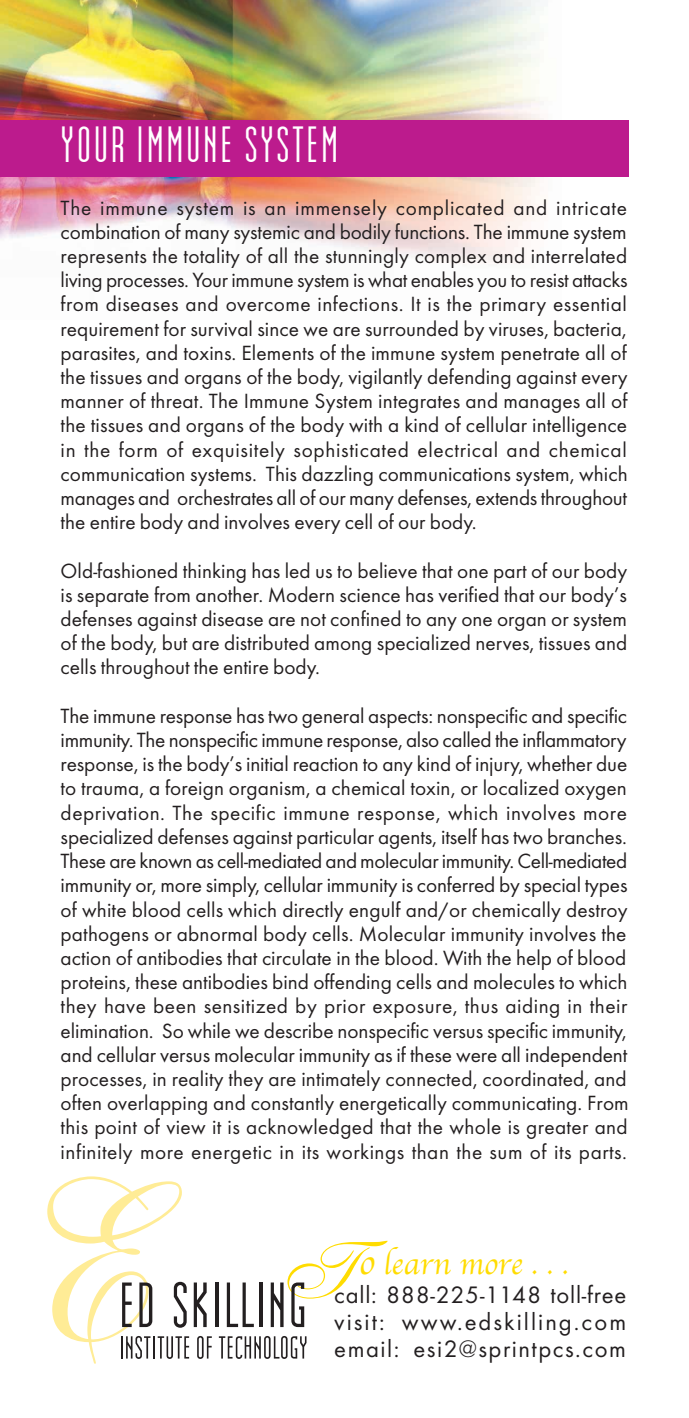
<style>
.page{position:relative;width:689px;height:1418px;background:#fff}
.page>*{position:absolute;margin:0;border:0;box-sizing:border-box;transform-origin:0 0}
.t1{font:225px "Shelley Allegro Script";color:#ffec96}
.t2{font:81px "Shelley Allegro Script";color:#ffdc01}
.t3{font:49.5px "Institution";letter-spacing:.03em;color:#fff}
.t4{font:31.5px "Apple Chancery";color:#ffdc01}
.t5{font:24.75px/27px "Futura";letter-spacing:.06em;color:#231f20;text-align:justify}
.t6{font:21.38px/24.3px "Futura";color:#231f20;text-align:justify}
.s1{font-size:36px}
</style>
<div class="page">
<img style="left:0;top:0;width:544px;height:262px">
<div style="left:0;top:120px;width:628px;height:57px;background:#bc1b8d"></div>
<svg style="left:121px;top:1336px;width:29px;height:22px"></svg>
<hr style="left:153px;top:1336px;width:2px;height:22px;background:#231f20">
<svg style="left:158px;top:1336px;width:31px;height:22px"></svg>
<svg style="left:197px;top:1336px;width:15px;height:22px"></svg>
<svg style="left:219px;top:1336px;width:87px;height:22px"></svg>
<svg style="left:122px;top:1282px;width:10px;height:45px"></svg>
<svg style="left:139px;top:1282px;width:13px;height:45px"></svg>
<svg style="left:174px;top:1281px;width:13px;height:46px"></svg>
<svg style="left:194px;top:1282px;width:13px;height:45px"></svg>
<hr style="left:215px;top:1282px;width:3px;height:45px;background:#231f20">
<svg style="left:227px;top:1282px;width:27px;height:45px"></svg>
<hr style="left:259px;top:1282px;width:3px;height:45px;background:#231f20">
<svg style="left:271px;top:1282px;width:12px;height:45px"></svg>
<svg style="left:291px;top:1282px;width:13px;height:45px"></svg>
<h3 class="t3" style="left:61px;top:127px;width:280px">YOUR IMMUNE SYSTEM</h3>
<p class="t6" style="left:61px;top:197px;width:568px">The immune system is an immensely complicated and intricate combination of many systemic and bodily functions. The immune system represents the totality of all the stunningly complex and interrelated living processes. Your immune system is what enables you to resist attacks from diseases and overcome infections. It is the primary essential requirement for survival since we are surrounded by viruses, bacteria, parasites, and toxins. Elements of the immune system penetrate all of the tissues and organs of the body, vigilantly defending against every manner of threat. The Immune System integrates and manages all of the tissues and organs of the body with a kind of cellular intelligence in the form of exquisitely sophisticated electrical and chemical communication systems. This dazzling communications system, which manages and orchestrates all of our many defenses, extends throughout the entire body and involves every cell of our body.</p>
<p class="t6" style="left:61px;top:560px;width:568px">Old-fashioned thinking has led us to believe that one part of our body is separate from another. Modern science has verified that our body’s defenses against disease are not confined to any one organ or system of the body, but are distributed among specialized nerves, tissues and cells throughout the entire body.</p>
<p class="t6" style="left:61px;top:705px;width:569px">The immune response has two general aspects: nonspecific and specific immunity. The nonspecific immune response, also called the inflammatory response, is the body’s initial reaction to any kind of injury, whether due to trauma, a foreign organism, a chemical toxin, or localized oxygen deprivation. The specific immune response, which involves more specialized defenses against particular agents, itself has two branches.<br>These are known as cell-mediated and molecular immunity. Cell-mediated immunity or, more simply, cellular immunity is conferred by special types of white blood cells which directly engulf and/or chemically destroy pathogens or abnormal body cells. Molecular immunity involves the action of antibodies that circulate in the blood. With the help of blood proteins, these antibodies bind offending cells and molecules to which they have been sensitized by prior exposure, thus aiding in their elimination. So while we describe nonspecific versus specific immunity, and cellular versus molecular immunity as if these were all independent processes, in reality they are intimately connected, coordinated, and often overlapping and constantly energetically communicating. From this point of view it is acknowledged that the whole is greater and infinitely more energetic in its workings than the sum of its parts.</p>
<h1 class="t1" style="left:-7px;top:1205px;width:127px">E</h1>
<h2 class="t2" style="left:275px;top:1249px;width:114px">T</h2>
<h3 class="t4" style="left:359px;top:1247px;width:211px"><span class="s1">o</span> learn more . . .</h3>
<p class="t5" style="left:334px;top:1283px;width:293px">call: 888-225-1148 toll-free visit: www.edskilling.com email: esi2@sprintpcs.com</p>
</div>
